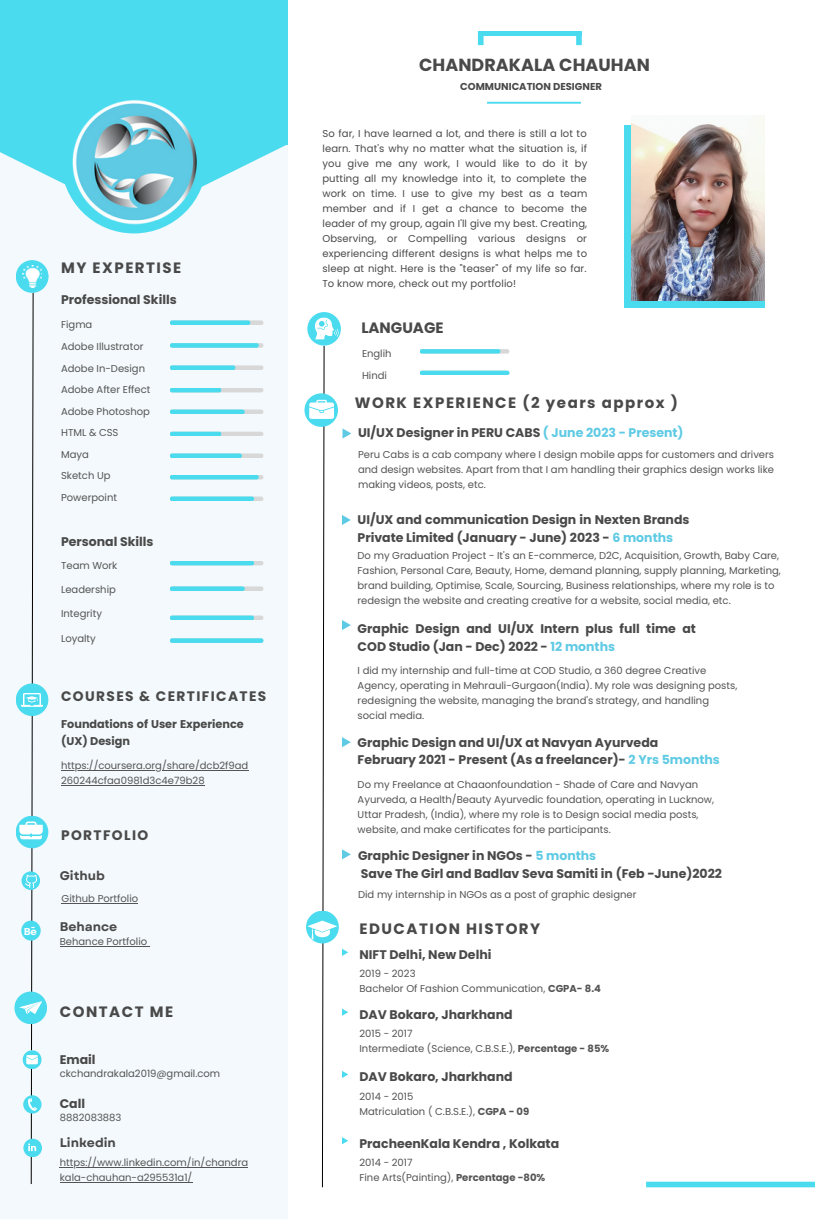
<style>
.page{position:relative;width:815px;height:1219px;background:#fff}
.page>*{position:absolute;margin:0;border:0;box-sizing:border-box;transform-origin:0 0}
.t1{font:700 17.5px "Poppins";letter-spacing:.005em;color:#494949}
.t2{font:700 15px "Poppins";letter-spacing:.1em;color:#494949}
.t3{font:700 15px "Poppins";color:#494949}
.t4{font:700 13.75px "Poppins";letter-spacing:.1em;color:#494949}
.t5{font:700 12.5px/17.9px "Poppins";color:#494949}
.t6{font:700 12.5px "Garet";color:#494949}
.t7{font:700 11.25px/16.9px "Poppins";color:#494949}
.t8{font:10px/15px "Poppins";color:#545454}
.t9{font:10px/15px "Poppins";letter-spacing:.01em;color:#494949;text-align:justify}
.t10{font:700 10px "Poppins";color:#494949}
.t11{font:700 10px "Garet";color:#fff}
.s1{color:#5fcae4}
.s2{font-weight:700}
</style>
<div class="page">
<div style="left:0;top:0;width:288px;height:1219px;background:#f3f9fc"></div>
<svg style="left:0;top:145px;width:286px;height:40px"></svg>
<div style="left:0;top:0;width:288px;height:145px;background:#4bdbef"></div>
<img style="left:57px;top:100px;width:149px;height:134px">
<svg style="left:170px;top:638px;width:93px;height:5px"></svg>
<svg style="left:170px;top:343px;width:93px;height:5px"></svg>
<svg style="left:170px;top:561px;width:93px;height:4px"></svg>
<svg style="left:170px;top:615px;width:93px;height:5px"></svg>
<svg style="left:170px;top:320px;width:93px;height:5px"></svg>
<svg style="left:170px;top:409px;width:93px;height:5px"></svg>
<svg style="left:170px;top:586px;width:93px;height:5px"></svg>
<svg style="left:170px;top:365px;width:93px;height:5px"></svg>
<svg style="left:170px;top:388px;width:93px;height:4px"></svg>
<svg style="left:170px;top:475px;width:93px;height:4px"></svg>
<svg style="left:170px;top:496px;width:93px;height:5px"></svg>
<svg style="left:170px;top:453px;width:93px;height:5px"></svg>
<svg style="left:170px;top:432px;width:93px;height:4px"></svg>
<svg style="left:420px;top:371px;width:89px;height:4px"></svg>
<svg style="left:420px;top:349px;width:89px;height:5px"></svg>
<hr style="left:487px;top:102px;width:94px;height:2px;background:#4bdbef">
<div style="left:478px;top:31px;width:104px;height:5px;background:#4bdbef"></div>
<div style="left:478px;top:31px;width:5px;height:14px;background:#4bdbef"></div>
<div style="left:576px;top:31px;width:6px;height:14px;background:#4bdbef"></div>
<div style="left:646px;top:1181px;width:169px;height:6px;background:#4bdbef"></div>
<svg style="left:625px;top:126px;width:140px;height:182px;background:#56d1e3"></svg>
<img style="left:632px;top:117px;width:133px;height:183px">
<div style="left:14px;top:991px;width:33px;height:33px;background:#4bdbef;border-radius:50%"></div>
<div style="left:16px;top:683px;width:32px;height:33px;background:#4bdbef;border-radius:50%"></div>
<div style="left:16px;top:816px;width:32px;height:32px;background:#4bdbef;border-radius:50%"></div>
<svg style="left:19px;top:292px;width:24px;height:892px"></svg>
<svg style="left:304px;top:393px;width:34px;height:34px"></svg>
<svg style="left:306px;top:346px;width:45px;height:842px"></svg>
<svg style="left:307px;top:312px;width:34px;height:34px"></svg>
<svg style="left:313px;top:317px;width:25px;height:22px"></svg>
<div style="left:16px;top:260px;width:33px;height:33px;background:#4bdbef;border-radius:50%"></div>
<hr style="left:60px;top:946px;width:87px;height:1px;background:#545454">
<hr style="left:61px;top:770px;width:188px;height:1px;background:#545454">
<hr style="left:61px;top:785px;width:144px;height:1px;background:#545454">
<hr style="left:60px;top:1167px;width:188px;height:1px;background:#545454">
<hr style="left:60px;top:1182px;width:132px;height:1px;background:#545454">
<hr style="left:62px;top:903px;width:76px;height:1px;background:#545454">
<img style="left:22px;top:265px;width:20px;height:23px">
<p class="t11" style="left:31px;top:920px;width:6px">-</p>
<p class="t11" style="left:24px;top:924px;width:15px">Be</p>
<p class="t2" style="left:61px;top:257px;width:122px">MY EXPERTISE</p>
<p class="t5" style="left:61px;top:291px;width:117px">Professional Skills</p>
<p class="t8" style="left:61px;top:317px;width:33px">Figma</p>
<p class="t8" style="left:61px;top:336px;width:91px;line-height:21.6px">Adobe Illustrator<br>Adobe In-Design<br>Adobe After Effect<br>Adobe Photoshop</p>
<p class="t8" style="left:61px;top:425px;width:59px">HTML &amp; CSS</p>
<p class="t8" style="left:61px;top:447px;width:29px">Maya</p>
<p class="t8" style="left:61px;top:465px;width:57px;line-height:21.6px">Sketch Up<br>Powerpoint</p>
<p class="t5" style="left:61px;top:532px;width:94px">Personal Skills</p>
<p class="t8" style="left:61px;top:557px;width:58px">Team Work</p>
<p class="t8" style="left:61px;top:582px;width:56px">Leadership</p>
<p class="t8" style="left:61px;top:606px;width:42px">Integrity</p>
<p class="t8" style="left:61px;top:631px;width:36px">Loyalty</p>
<p class="t4" style="left:61px;top:686px;width:207px">COURSES &amp; CERTIFICATES</p>
<p class="t7" style="left:61px;top:716px;width:184px">Foundations of User Experience (UX) Design</p>
<p class="t8" style="left:61px;top:758px;width:189px">https://coursera.org/share/dcb2f9ad<br>260244cfaa0981d3c4e79b28</p>
<p class="t4" style="left:61px;top:826px;width:89px">PORTFOLIO</p>
<p class="t6" style="left:60px;top:866px;width:47px">Github</p>
<p class="t8" style="left:62px;top:891px;width:78px">Github Portfolio</p>
<p class="t6" style="left:60px;top:917px;width:59px">Behance</p>
<p class="t8" style="left:60px;top:934px;width:89px">Behance Portfolio</p>
<p class="t2" style="left:60px;top:1001px;width:115px">CONTACT ME</p>
<p class="t5" style="left:60px;top:1050px;width:37px">Email</p>
<p class="t8" style="left:60px;top:1066px;width:162px">ckchandrakala2019@gmail.com</p>
<p class="t5" style="left:60px;top:1095px;width:27px">Call</p>
<p class="t8" style="left:60px;top:1110px;width:63px">8882083883</p>
<p class="t6" style="left:60px;top:1134px;width:58px">Linkedin</p>
<p class="t8" style="left:60px;top:1155px;width:190px">https://www.linkedin.com/in/chandra kala-chauhan-a295531a1/</p>
<p class="t1" style="left:419px;top:52px;width:232px">CHANDRAKALA CHAUHAN</p>
<p class="t10" style="left:460px;top:79px;width:143px">COMMUNICATION DESIGNER</p>
<p class="t9" style="left:322px;top:126px;width:266px">So far, I have learned a lot, and there is still a lot to learn. That's why no matter what the situation is, if you give me any work, I would like to do it by putting all my knowledge into it, to complete the work on time. I use to give my best as a team member and if I get a chance to become the leader of my group, again I'll give my best. Creating, Observing, or Compelling various designs or experiencing different designs is what helps me to sleep at night. Here is the "teaser" of my life so far.<br>To know more, check out my portfolio!</p>
<p class="t3" style="left:361px;top:317px;width:84px">LANGUAGE</p>
<p class="t8" style="left:362px;top:343px;width:31px;line-height:21.6px">Englih<br>Hindi</p>
<p class="t2" style="left:355px;top:392px;width:325px">WORK EXPERIENCE (2 years approx )</p>
<p class="t5" style="left:358px;top:424px;width:327px">UI/UX Designer in PERU CABS <span class="s1">( June 2023 - Present)</span></p>
<p class="t8" style="left:358px;top:447px;width:417px;text-align:justify">Peru Cabs is a cab company where I design mobile apps for customers and drivers and design websites. Apart from that I am handling their graphics design works like making videos, posts, etc.</p>
<p class="t5" style="left:357px;top:510px;width:333px">UI/UX and communication Design in Nexten Brands<br>Private Limited (January - June) 2023 - <span class="s1">6 months</span></p>
<p class="t8" style="left:357px;top:548px;width:425px">Do my Graduation Project - It's an E-commerce, D2C, Acquisition, Growth, Baby Care, Fashion, Personal Care, Beauty, Home, demand planning, supply planning, Marketing, brand building, Optimise, Scale, Sourcing, Business relationships, where my role is to redesign the website and creating creative for a website, social media, etc.</p>
<p class="t5" style="left:358px;top:619px;width:340px">Graphic Design and UI/UX Intern plus full time at<br>COD Studio (Jan - Dec) 2022 - <span class="s1">12 months</span></p>
<p class="t8" style="left:358px;top:663px;width:381px">I did my internship and full-time at COD Studio, a 360 degree Creative Agency, operating in Mehrauli-Gurgaon(India). My role was designing posts, redesigning the website, managing the brand's strategy, and handling social media.</p>
<p class="t5" style="left:358px;top:733px;width:302px">Graphic Design and UI/UX at Navyan Ayurveda</p>
<p class="t5" style="left:358px;top:751px;width:364px">February 2021 - Present (As a freelancer)- <span class="s1">2 Yrs 5months</span></p>
<p class="t8" style="left:358px;top:777px;width:358px">Do my Freelance at Chaaonfoundation - Shade of Care and Navyan Ayurveda, a Health/Beauty Ayurvedic foundation, operating in Lucknow, Uttar Pradesh, (India), where my role is to Design social media posts, website, and make certificates for the participants.</p>
<p class="t5" style="left:358px;top:847px;width:240px">Graphic Designer in NGOs - <span class="s1">5 months</span></p>
<p class="t5" style="left:361px;top:865px;width:363px">Save The Girl and Badlav Seva Samiti in (Feb -June)2022</p>
<p class="t8" style="left:358px;top:886px;width:280px">Did my internship in NGOs as a post of graphic designer</p>
<p class="t2" style="left:359px;top:918px;width:182px">EDUCATION HISTORY</p>
<p class="t5" style="left:359px;top:946px;width:133px">NIFT Delhi, New Delhi</p>
<p class="t8" style="left:359px;top:966px;width:58px">2019 - 2023</p>
<p class="t8" style="left:359px;top:981px;width:243px">Bachelor Of Fashion Communication, <span class="s2">CGPA- 8.4</span></p>
<p class="t5" style="left:359px;top:1006px;width:155px">DAV Bokaro, Jharkhand</p>
<p class="t8" style="left:359px;top:1026px;width:55px">2015 - 2017</p>
<p class="t8" style="left:359px;top:1041px;width:251px">Intermediate (Science, C.B.S.E.), <span class="s2">Percentage - 85%</span></p>
<p class="t5" style="left:359px;top:1068px;width:155px">DAV Bokaro, Jharkhand</p>
<p class="t8" style="left:359px;top:1089px;width:55px">2014 - 2015</p>
<p class="t8" style="left:359px;top:1104px;width:171px">Matriculation ( C.B.S.E.), <span class="s2">CGPA - 09</span></p>
<p class="t5" style="left:359px;top:1134px;width:201px">PracheenKala Kendra , Kolkata</p>
<p class="t8" style="left:359px;top:1155px;width:55px">2014 - 2017</p>
<p class="t8" style="left:359px;top:1170px;width:187px">Fine Arts(Painting), <span class="s2">Percentage -80%</span></p>
</div>
